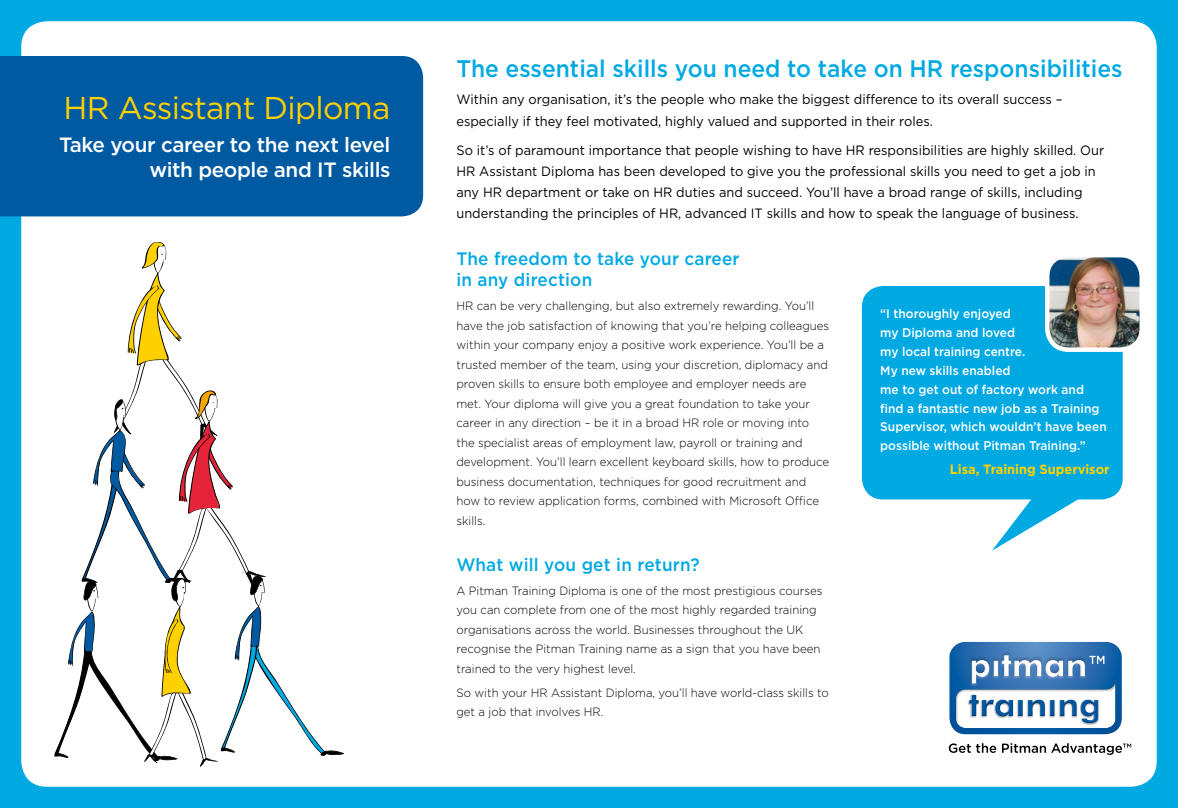
<style>
.page{position:relative;width:1178px;height:808px;background:#00a9e2}
.page>*{position:absolute;margin:0;border:0;box-sizing:border-box;transform-origin:0 0}
.t1{font:31.5px "Gotham";letter-spacing:-.02em;color:#ffd100}
.t2{font:500 24px "Gotham";color:#00a9e2;scale:.95 1}
.t3{font:500 20.7px/24.8px "Gotham";letter-spacing:-.02em;color:#fff;text-align:right}
.t4{font:500 18px/21px "Gotham";letter-spacing:.01em;color:#00a9e2;scale:.95 1}
.t5{font:13.5px/21px "Gotham";color:#000;scale:.95 1}
.t6{font:700 13.5px "Gotham";color:#ffd100;scale:.95 1}
.t7{font:500 12.6px/18.9px "Gotham";color:#fff;scale:.95 1}
.t8{font:300 12px/19.5px "Gotham";color:#000;scale:.95 1}
</style>
<div class="page">
<div style="left:21px;top:21px;width:1136px;height:766px;background:#fff;border-radius:26px"></div>
<div style="left:0;top:56px;width:423px;height:160px;background:#005aa2"></div>
<div style="left:862px;top:286px;width:261px;height:213px;background:#00a9e2;border-radius:21px"></div>
<svg style="left:992px;top:499px;width:106px;height:52px"></svg>
<img style="left:1050px;top:258px;width:89px;height:89px">
<div style="left:1045px;top:253px;width:99px;height:99px;border:4px solid #fff;border-radius:21px"></div>
<svg style="left:54px;top:242px;width:290px;height:525px"></svg>
<svg style="left:949px;top:743px;width:182px;height:12px"></svg>
<svg style="left:949px;top:642px;width:173px;height:92px"></svg>
<h1 class="t1" style="left:63px;top:88px;width:328px">HR Assistant Diploma</h1>
<h3 class="t3" style="left:59px;top:132px;width:333px">Take your career to the next level with people and IT skills</h3>
<h2 class="t2" style="left:456px;top:53px;width:703px">The essential skills you need to take on HR responsibilities</h2>
<p class="t5" style="left:456px;top:89px;width:639px">Within any organisation, it’s the people who make the biggest difference to its overall success – especially if they feel motivated, highly valued and supported in their roles.</p>
<p class="t5" style="left:456px;top:139px;width:683px">So it’s of paramount importance that people wishing to have HR responsibilities are highly skilled. Our HR Assistant Diploma has been developed to give you the professional skills you need to get a job in any HR department or take on HR duties and succeed. You’ll have a broad range of skills, including understanding the principles of HR, advanced IT skills and how to speak the language of business.</p>
<h3 class="t4" style="left:456px;top:248px;width:300px">The freedom to take your career in any direction</h3>
<p class="t8" style="left:456px;top:296px;width:394px">HR can be very challenging, but also extremely rewarding. You’ll have the job satisfaction of knowing that you’re helping colleagues within your company enjoy a positive work experience. You’ll be a trusted member of the team, using your discretion, diplomacy and proven skills to ensure both employee and employer needs are met. Your diploma will give you a great foundation to take your career in any direction – be it in a broad HR role or moving into the specialist areas of employment law, payroll or training and development. You’ll learn excellent keyboard skills, how to produce business documentation, techniques for good recruitment and how to review application forms, combined with Microsoft Office skills.</p>
<h3 class="t4" style="left:456px;top:554px;width:257px">What will you get in return?</h3>
<p class="t8" style="left:456px;top:580px;width:387px">A Pitman Training Diploma is one of the most prestigious courses you can complete from one of the most highly regarded training organisations across the world. Businesses throughout the UK recognise the Pitman Training name as a sign that you have been trained to the very highest level.</p>
<p class="t8" style="left:456px;top:682px;width:394px">So with your HR Assistant Diploma, you’ll have world-class skills to get a job that involves HR.</p>
<p class="t7" style="left:880px;top:304px;width:240px">“I thoroughly enjoyed<br>my Diploma and loved<br>my local training centre.<br>My new skills enabled<br>me to get out of factory work and find a fantastic new job as a Training<br>Supervisor, which wouldn’t have been possible without Pitman Training.”</p>
<p class="t6" style="left:950px;top:460px;width:170px">Lisa, Training Supervisor</p>
</div>
